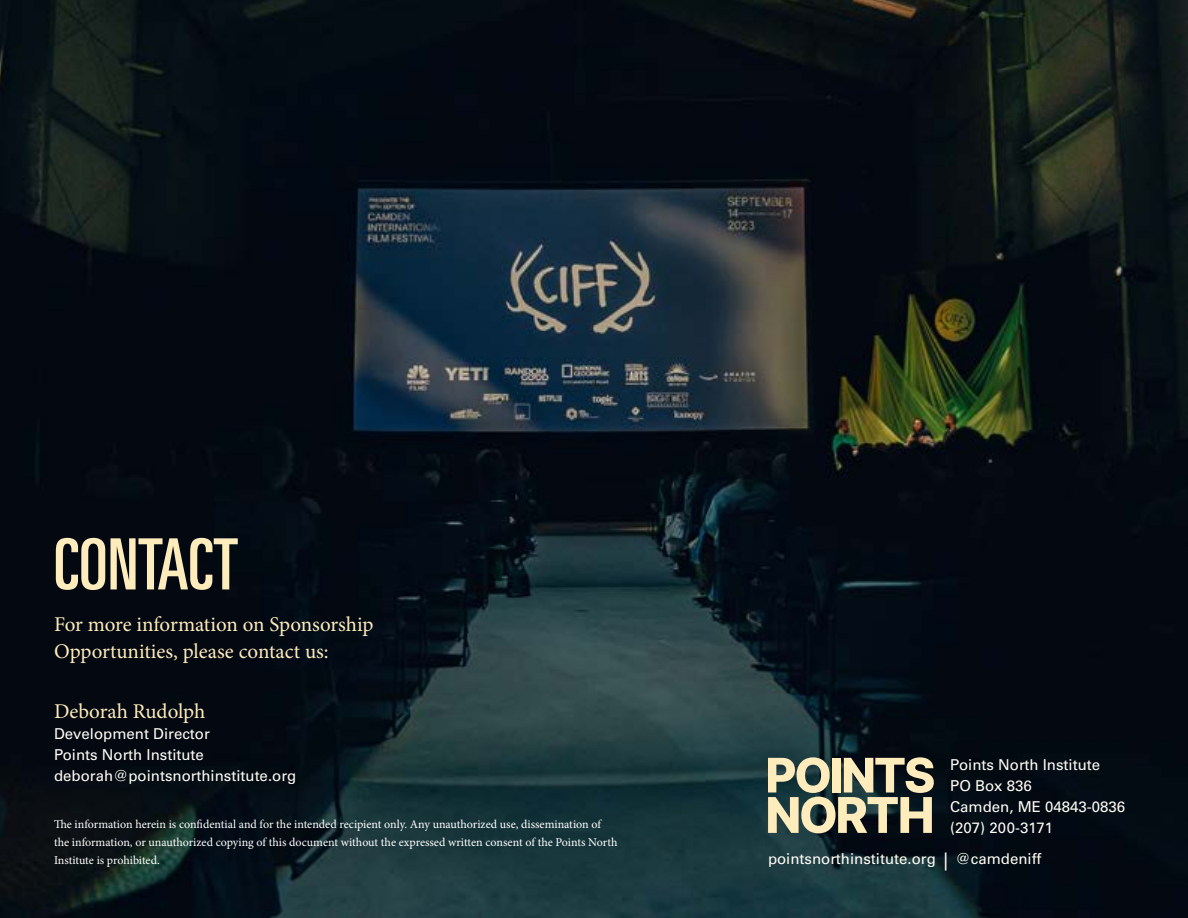
<style>
.page{position:relative;width:1188px;height:918px;background:#fff}
.page>*{position:absolute;margin:0;border:0;box-sizing:border-box;transform-origin:0 0}
.t1{font:70.8px "Univers LT Pro Ult Cond";color:#ffecbc}
.t2{font:21px/27px "Minion Pro";letter-spacing:-.005em;color:#ffecbc}
.t3{font:15px/21px "Univers LT Pro 55 Roman";color:#fffcf5}
.t4{font:12px/18px "Minion Pro";letter-spacing:-.005em;color:#fff}
.s1{font-size:18px}
</style>
<div class="page">
<img style="left:0;top:0;width:1188px;height:918px">
<svg style="left:768px;top:757px;width:166px;height:76px;background:#8f8e78"></svg>
<h1 class="t1" style="left:54px;top:515px;width:186px">CONTACT</h1>
<h2 class="t2" style="left:54px;top:611px;width:321px">For more information on Sponsorship<br>Opportunities, please contact us:</h2>
<h2 class="t2" style="left:54px;top:698px;width:153px">Deborah Rudolph</h2>
<p class="t3" style="left:54px;top:723px;width:244px">Development Director<br>Points North Institute deborah@pointsnorthinstitute.org</p>
<p class="t3" style="left:950px;top:754px;width:177px">Points North Institute<br>PO Box 836<br>Camden, ME 04843-0836</p>
<p class="t4" style="left:54px;top:815px;width:549px">The information herein is confidential and for the intended recipient only. Any unauthorized use, dissemination of</p>
<p class="t3" style="left:950px;top:817px;width:104px">(207) 200-3171</p>
<p class="t4" style="left:54px;top:833px;width:565px">the information, or unauthorized copying of this document without the expressed written consent of the Points North<br>Institute is prohibited.</p>
<p class="t3" style="left:768px;top:848px;width:275px">pointsnorthinstitute.org <span class="s1">|</span> @camdeniff</p>
</div>
